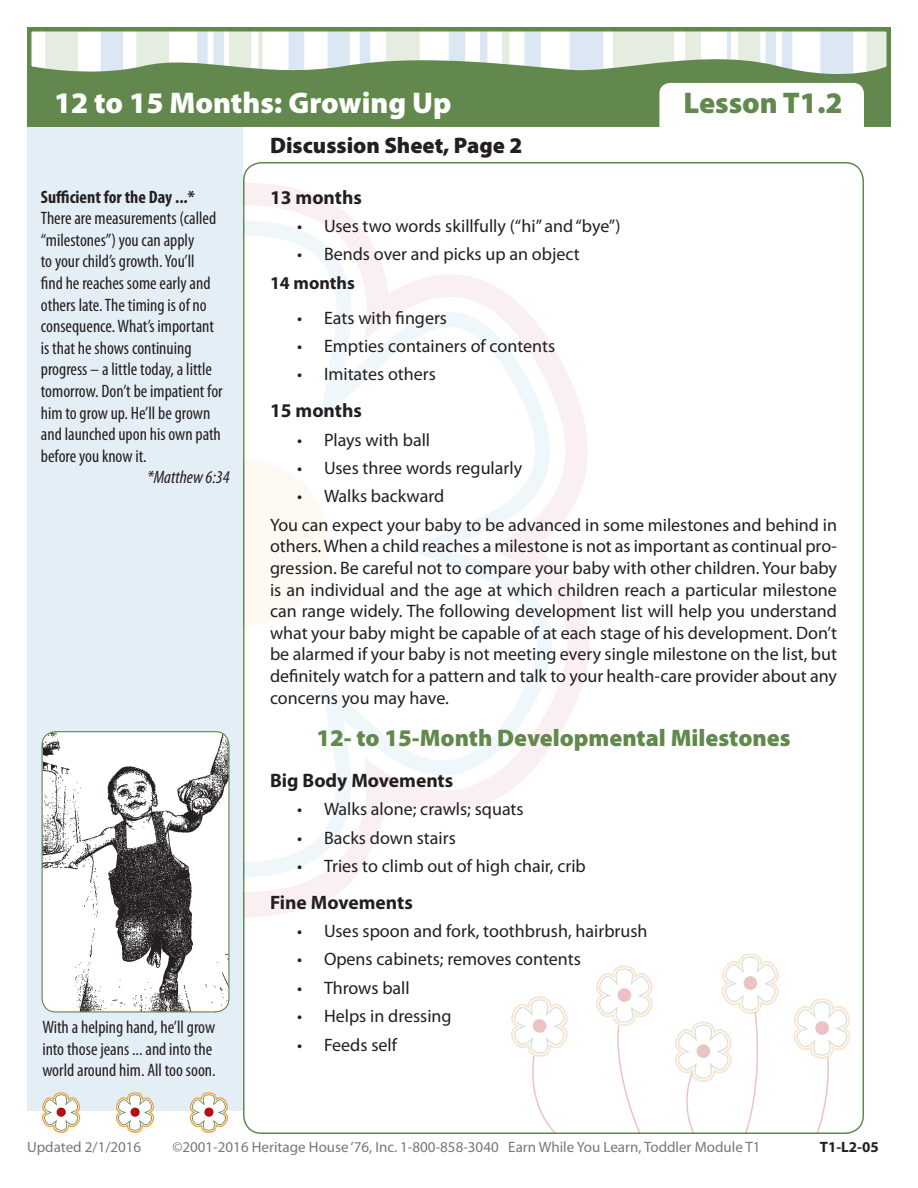
<style>
.page{position:relative;width:918px;height:1188px;background:#fff}
.page>*{position:absolute;margin:0;border:0;box-sizing:border-box;transform-origin:0 0}
.t1{font:900 30px "Myriad Pro";color:#fff}
.t2{font:900 30px "Myriad Pro";color:#62884e}
.Page_Heading_-_L2-_S{font:900 24px "Myriad Pro";color:#62884e}
.Page_Heading_-_Small{font:900 22.5px "Myriad Pro";color:#231f20}
.Sub_Header{font:700 19.5px "Myriad Pro";color:#231f20}
.Regular_Text{font:18px/21.6px "Myriad Pro";color:#231f20;text-align:justify}
.Left_Text{font:condensed 18px/21.6px "Myriad Pro";color:#231f20}
.Left_Text-2{font:700 condensed 18px "Myriad Pro";color:#231f20}
.Left_Text-3{font:italic condensed 18px "Myriad Pro";color:#231f20}
.Regular_Text-2{font:700 18px "Myriad Pro";color:#231f20}
.t3{font:15px "Myriad Pro";color:#76787b}
.t4{font:700 15px "Myriad Pro";color:#231f20}
</style>
<div class="page">
<svg style="left:243px;top:183px;width:96px;height:735px;fill:#faf0f1"></svg>
<svg style="left:243px;top:205px;width:347px;height:687px"></svg>
<svg style="left:243px;top:220px;width:309px;height:657px"></svg>
<svg style="left:243px;top:236px;width:298px;height:626px"></svg>
<div style="left:162px;top:460px;width:166px;height:166px;background:#fef9f3;border-radius:50%"></div>
<div style="left:27px;top:100px;width:216px;height:1011px;background:#e4eef6"></div>
<div style="left:27px;top:27px;width:864px;height:99px;background:#62884e"></div>
<svg style="left:674px;top:953px;width:105px;height:181px"></svg>
<div style="left:697px;top:1044px;width:13px;height:14px;background:#ecc3c5;border-radius:50%"></div>
<svg style="left:596px;top:965px;width:57px;height:169px"></svg>
<div style="left:618px;top:988px;width:13px;height:14px;background:#ecc3c5;border-radius:50%"></div>
<svg style="left:511px;top:996px;width:57px;height:138px"></svg>
<div style="left:533px;top:1019px;width:13px;height:14px;background:#ecc3c5;border-radius:50%"></div>
<svg style="left:42px;top:1092px;width:39px;height:41px"></svg>
<div style="left:57px;top:1108px;width:9px;height:9px;background:#b50e16;border-radius:50%"></div>
<svg style="left:115px;top:1092px;width:40px;height:41px"></svg>
<div style="left:130px;top:1108px;width:10px;height:9px;background:#b50e16;border-radius:50%"></div>
<svg style="left:189px;top:1092px;width:39px;height:41px"></svg>
<div style="left:204px;top:1108px;width:10px;height:9px;background:#b50e16;border-radius:50%"></div>
<div style="left:659px;top:83px;width:205px;height:57px;background:#fff;border-radius:11px"></div>
<svg style="left:31px;top:31px;width:856px;height:61px"></svg>
<svg style="left:793px;top:998px;width:71px;height:136px"></svg>
<img style="left:42px;top:733px;width:186px;height:278px">
<div style="left:42px;top:731px;width:188px;height:282px;border:1px solid #62884e;border-radius:14px"></div>
<h1 class="t1" style="left:54px;top:86px;width:399px">12 to 15 Months: Growing Up</h1>
<h1 class="t2" style="left:683px;top:86px;width:161px">Lesson T1.2</h1>
<p class="Left_Text-2" style="left:41px;top:187px;width:155px">Sufficient for the Day ...*</p>
<p class="Left_Text" style="left:41px;top:208px;width:183px">There are measurements (called “milestones”) you can apply<br>to your child’s growth. You’ll<br>find he reaches some early and others late. The timing is of no consequence. What’s important is that he shows continuing progress – a little today, a little tomorrow. Don’t be impatient for him to grow up. He’ll be grown and launched upon his own path before you know it.</p>
<p class="Left_Text-3" style="left:147px;top:468px;width:84px">*Matthew 6:34</p>
<p class="Left_Text" style="left:42px;top:1017px;width:175px">With a helping hand, he’ll grow into those jeans ... and into the world around him. All too soon.</p>
<p class="Page_Heading_-_Small" style="left:270px;top:132px;width:254px">Discussion Sheet, Page 2</p>
<p class="Sub_Header" style="left:270px;top:186px;width:93px">13 months</p>
<p class="Regular_Text" style="left:297px;top:215px;width:325px">• Uses two words skillfully (“hi” and “bye”)</p>
<p class="Regular_Text" style="left:297px;top:244px;width:284px">• Bends over and picks up an object</p>
<p class="Regular_Text-2" style="left:270px;top:273px;width:86px">14 months</p>
<p class="Regular_Text" style="left:297px;top:307px;width:152px">• Eats with fingers</p>
<p class="Regular_Text" style="left:297px;top:336px;width:260px">• Empties containers of contents</p>
<p class="Regular_Text" style="left:297px;top:364px;width:140px">• Imitates others</p>
<p class="Sub_Header" style="left:270px;top:400px;width:93px">15 months</p>
<p class="Regular_Text" style="left:297px;top:429px;width:135px">• Plays with ball</p>
<p class="Regular_Text" style="left:297px;top:458px;width:227px">• Uses three words regularly</p>
<p class="Regular_Text" style="left:297px;top:486px;width:149px">• Walks backward</p>
<p class="Regular_Text" style="left:270px;top:514px;width:569px">You can expect your baby to be advanced in some milestones and behind in others. When a child reaches a milestone is not as important as continual pro&shy;gression. Be careful not to compare your baby with other children. Your baby is an individual and the age at which children reach a particular milestone can range widely. The following development list will help you understand what your baby might be capable of at each stage of his development. Don’t be alarmed if your baby is not meeting every single milestone on the list, but definitely watch for a pattern and talk to your health-care provider about any concerns you may have.</p>
<p class="Page_Heading_-_L2-_S" style="left:316px;top:724px;width:476px">12- to 15-Month Developmental Milestones</p>
<p class="Sub_Header" style="left:270px;top:769px;width:185px">Big Body Movements</p>
<p class="Regular_Text" style="left:297px;top:799px;width:228px">• Walks alone; crawls; squats</p>
<p class="Regular_Text" style="left:297px;top:827px;width:160px">• Backs down stairs</p>
<p class="Regular_Text" style="left:297px;top:855px;width:290px">• Tries to climb out of high chair, crib</p>
<p class="Sub_Header" style="left:270px;top:891px;width:144px">Fine Movements</p>
<p class="Regular_Text" style="left:297px;top:921px;width:352px">• Uses spoon and fork, toothbrush, hairbrush</p>
<p class="Regular_Text" style="left:297px;top:949px;width:285px">• Opens cabinets; removes contents</p>
<p class="Regular_Text" style="left:297px;top:977px;width:114px">• Throws ball</p>
<p class="Regular_Text" style="left:297px;top:1006px;width:156px">• Helps in dressing</p>
<p class="Regular_Text" style="left:297px;top:1034px;width:101px">• Feeds self</p>
<p class="t3" style="left:27px;top:1139px;width:116px">Updated 2/1/2016</p>
<p class="t3" style="left:172px;top:1139px;width:590px">©2001-2016 Heritage House ‘76, Inc. 1-800-858-3040 Earn While You Learn, Toddler Module T1</p>
<p class="t4" style="left:820px;top:1139px;width:60px">T1-L2-05</p>
</div>
